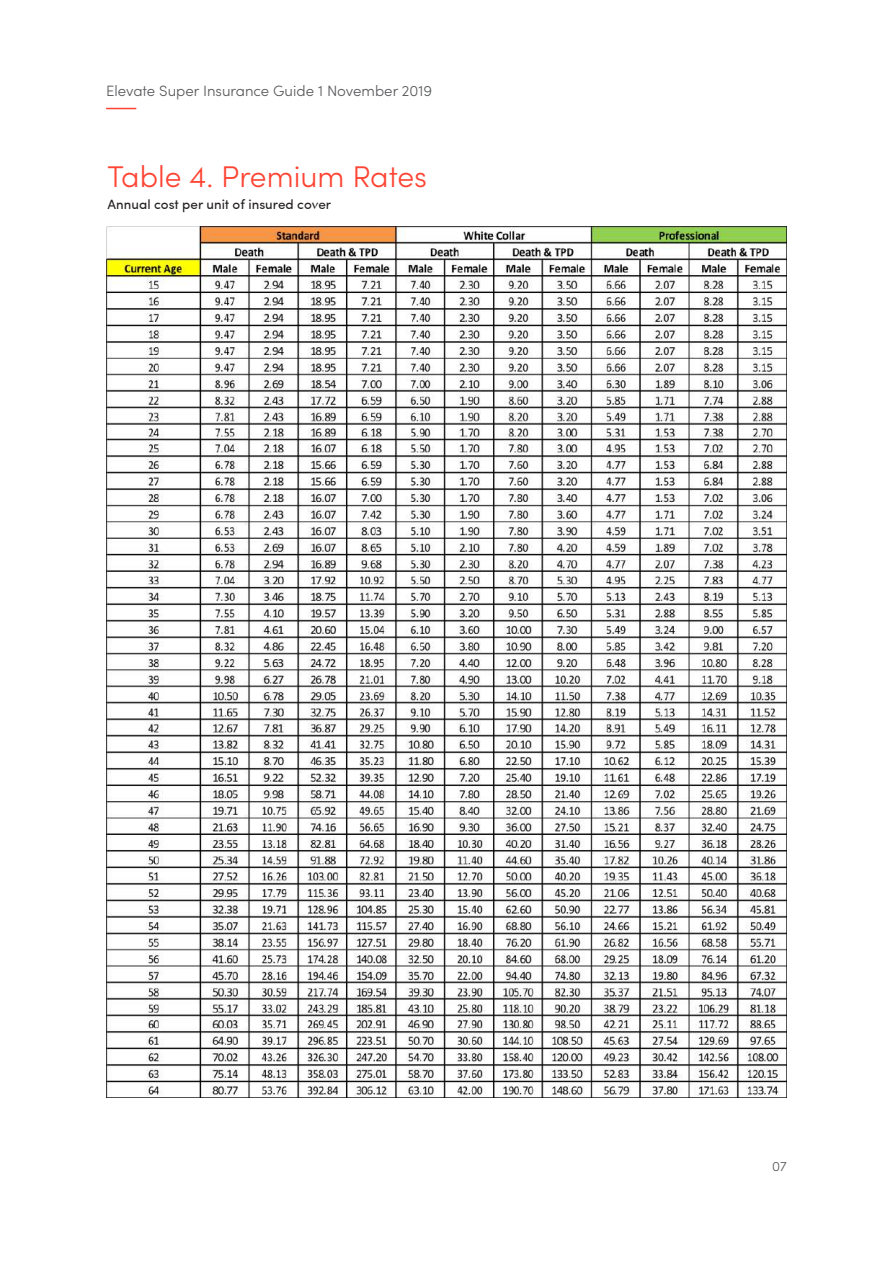
<style>
.page{position:relative;width:893px;height:1263px;background:#fff}
.page>*{position:absolute;margin:0;border:0;box-sizing:border-box;transform-origin:0 0}
.t1{font:300 30px "Sofia Pro";color:#fe4433}
.t2{font:300 15px "Sofia Pro";color:#57585a}
.t3{font:13.5px "Sofia Pro";color:#231f20}
.t4{font:300 13.5px "Sofia Pro";color:#57585a}
</style>
<div class="page">
<hr style="left:106px;top:108px;width:30px;height:1px;background:#fe4433">
<img style="left:106px;top:226px;width:681px;height:871px">
<p class="t2" style="left:106px;top:80px;width:327px">Elevate Super Insurance Guide 1 November 2019</p>
<h1 class="t1" style="left:108px;top:155px;width:321px">Table 4. Premium Rates</h1>
<p class="t3" style="left:108px;top:195px;width:225px">Annual cost per unit of insured cover</p>
<p class="t4" style="left:772px;top:1156px;width:16px">07</p>
</div>
